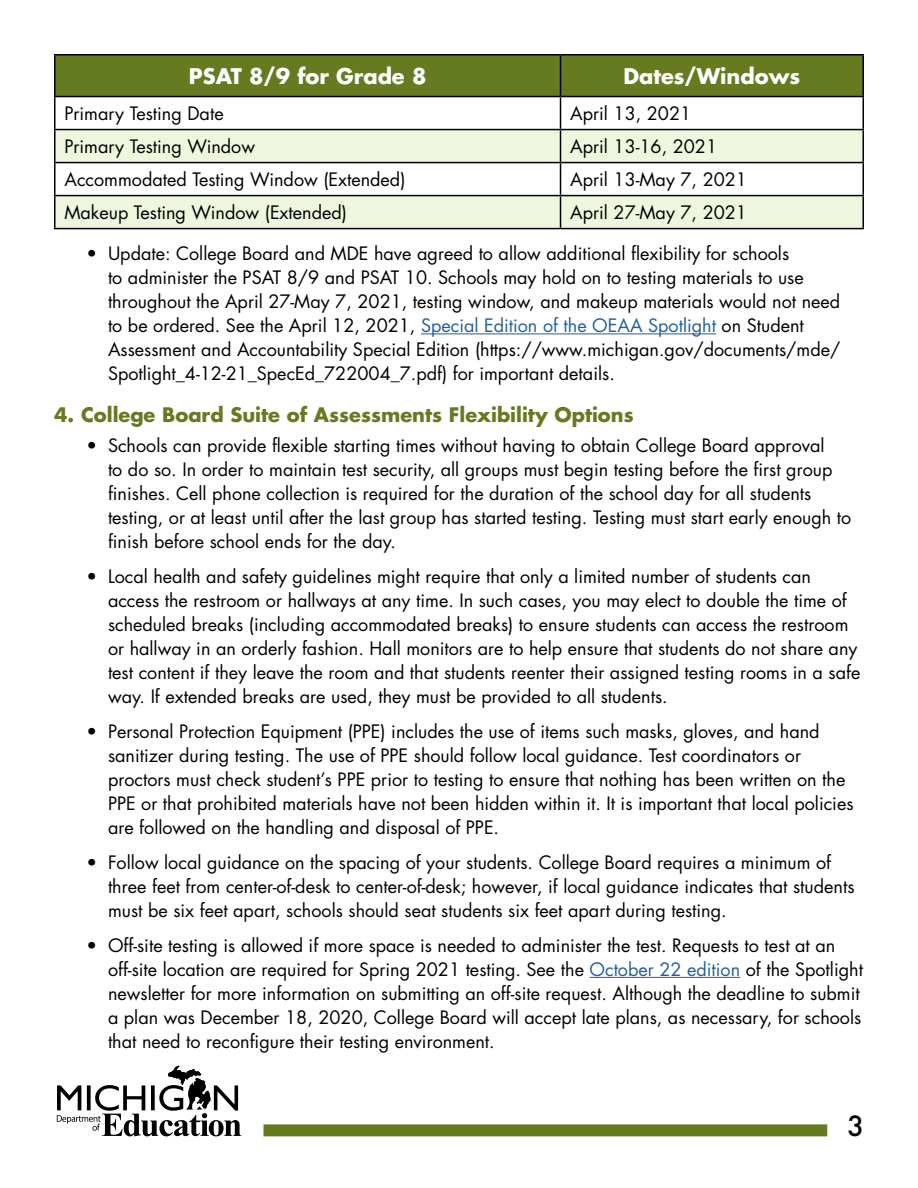
<style>
.page{position:relative;width:918px;height:1188px;background:#fff}
.page>*{position:absolute;margin:0;border:0;box-sizing:border-box;transform-origin:0 0}
.t1{font:500 27px "Futura";color:#000}
.Body_Text{font:700 21px "Futura Std";color:#fff}
.t2{font:700 19.5px "Futura Std";color:#667a20}
.Body_Text-2{font:18px/24px "Futura Std";color:#000}
.s1{color:#215e9e}
</style>
<div class="page">
<svg style="left:57px;top:1066px;width:184px;height:70px"></svg>
<div style="left:264px;top:1124px;width:563px;height:12px;background:#667a20"></div>
<hr style="left:421px;top:333px;width:295px;height:1px;background:#215e9e">
<hr style="left:590px;top:977px;width:150px;height:1px;background:#215e9e">
<div style="left:56px;top:56px;width:806px;height:40px;background:#667a20"></div>
<svg style="left:56px;top:130px;width:806px;height:98px;fill:#eff6de"></svg>
<hr style="left:54px;top:54px;width:507px;height:2px;background:#000">
<hr style="left:54px;top:55px;width:2px;height:41px;background:#000">
<hr style="left:561px;top:54px;width:303px;height:2px;background:#000">
<hr style="left:560px;top:55px;width:1px;height:41px;background:#000">
<hr style="left:862px;top:55px;width:2px;height:41px;background:#000">
<hr style="left:54px;top:96px;width:507px;height:1px;background:#000">
<hr style="left:54px;top:97px;width:2px;height:32px;background:#000">
<hr style="left:561px;top:96px;width:303px;height:1px;background:#000">
<hr style="left:560px;top:97px;width:1px;height:32px;background:#000">
<hr style="left:862px;top:97px;width:2px;height:32px;background:#000">
<hr style="left:54px;top:129px;width:507px;height:1px;background:#000">
<hr style="left:54px;top:130px;width:2px;height:32px;background:#000">
<hr style="left:561px;top:129px;width:303px;height:1px;background:#000">
<hr style="left:560px;top:130px;width:1px;height:32px;background:#000">
<hr style="left:862px;top:130px;width:2px;height:32px;background:#000">
<hr style="left:54px;top:162px;width:507px;height:1px;background:#000">
<hr style="left:54px;top:163px;width:2px;height:32px;background:#000">
<hr style="left:561px;top:162px;width:303px;height:1px;background:#000">
<hr style="left:560px;top:163px;width:1px;height:32px;background:#000">
<hr style="left:862px;top:163px;width:2px;height:32px;background:#000">
<hr style="left:54px;top:195px;width:507px;height:1px;background:#000">
<hr style="left:54px;top:196px;width:2px;height:32px;background:#000">
<hr style="left:561px;top:195px;width:303px;height:1px;background:#000">
<hr style="left:560px;top:196px;width:1px;height:32px;background:#000">
<hr style="left:862px;top:196px;width:2px;height:32px;background:#000">
<hr style="left:54px;top:228px;width:507px;height:1px;background:#000">
<hr style="left:561px;top:228px;width:303px;height:1px;background:#000">
<p class="Body_Text" style="left:189px;top:62px;width:239px">PSAT 8/9 for Grade 8</p>
<p class="Body_Text" style="left:623px;top:62px;width:179px">Dates/Windows</p>
<p class="Body_Text-2" style="left:64px;top:101px;width:161px">Primary Testing Date</p>
<p class="Body_Text-2" style="left:570px;top:101px;width:122px">April 13, 2021</p>
<p class="Body_Text-2" style="left:64px;top:134px;width:192px">Primary Testing Window</p>
<p class="Body_Text-2" style="left:570px;top:134px;width:148px">April 13-16, 2021</p>
<p class="Body_Text-2" style="left:64px;top:167px;width:343px">Accommodated Testing Window (Extended)</p>
<p class="Body_Text-2" style="left:570px;top:167px;width:178px">April 13-May 7, 2021</p>
<p class="Body_Text-2" style="left:64px;top:200px;width:284px">Makeup Testing Window (Extended)</p>
<p class="Body_Text-2" style="left:570px;top:200px;width:178px">April 27-May 7, 2021</p>
<p class="Body_Text-2" style="left:108px;top:242px;width:734px;text-indent:-22px">• Update: College Board and MDE have agreed to allow additional flexibility for schools<br>to administer the PSAT 8/9 and PSAT 10. Schools may hold on to testing materials to use throughout the April 27-May 7, 2021, testing window, and makeup materials would not need to be ordered. See the April 12, 2021, <span class="s1">Special Edition of the OEAA Spotlight</span> on Student Assessment and Accountability Special Edition (https://www.michigan.gov/documents/mde/ Spotlight_4-12-21_SpecEd_722004_7.pdf) for important details.</p>
<p class="t2" style="left:54px;top:401px;width:581px">4. College Board Suite of Assessments Flexibility Options</p>
<p class="Body_Text-2" style="left:108px;top:434px;width:745px;text-indent:-22px">• Schools can provide flexible starting times without having to obtain College Board approval<br>to do so. In order to maintain test security, all groups must begin testing before the first group finishes. Cell phone collection is required for the duration of the school day for all students testing, or at least until after the last group has started testing. Testing must start early enough to finish before school ends for the day.</p>
<p class="Body_Text-2" style="left:108px;top:565px;width:754px;text-indent:-22px">• Local health and safety guidelines might require that only a limited number of students can access the restroom or hallways at any time. In such cases, you may elect to double the time of scheduled breaks (including accommodated breaks) to ensure students can access the restroom or hallway in an orderly fashion. Hall monitors are to help ensure that students do not share any test content if they leave the room and that students reenter their assigned testing rooms in a safe way. If extended breaks are used, they must be provided to all students.</p>
<p class="Body_Text-2" style="left:108px;top:720px;width:747px;text-indent:-22px">• Personal Protection Equipment (PPE) includes the use of items such masks, gloves, and hand sanitizer during testing. The use of PPE should follow local guidance. Test coordinators or proctors must check student’s PPE prior to testing to ensure that nothing has been written on the PPE or that prohibited materials have not been hidden within it. It is important that local policies are followed on the handling and disposal of PPE.</p>
<p class="Body_Text-2" style="left:108px;top:850px;width:748px;text-indent:-22px">• Follow local guidance on the spacing of your students. College Board requires a minimum of three feet from center-of-desk to center-of-desk; however, if local guidance indicates that students must be six feet apart, schools should seat students six feet apart during testing.</p>
<p class="Body_Text-2" style="left:108px;top:933px;width:757px;text-indent:-22px">• Off-site testing is allowed if more space is needed to administer the test. Requests to test at an off-site location are required for Spring 2021 testing. See the <span class="s1">October 22 edition</span> of the Spotlight newsletter for more information on submitting an off-site request. Although the deadline to submit a plan was December 18, 2020, College Board will accept late plans, as necessary, for schools that need to reconfigure their testing environment.</p>
<h1 class="t1" style="left:847px;top:1107px;width:18px">3</h1>
</div>
